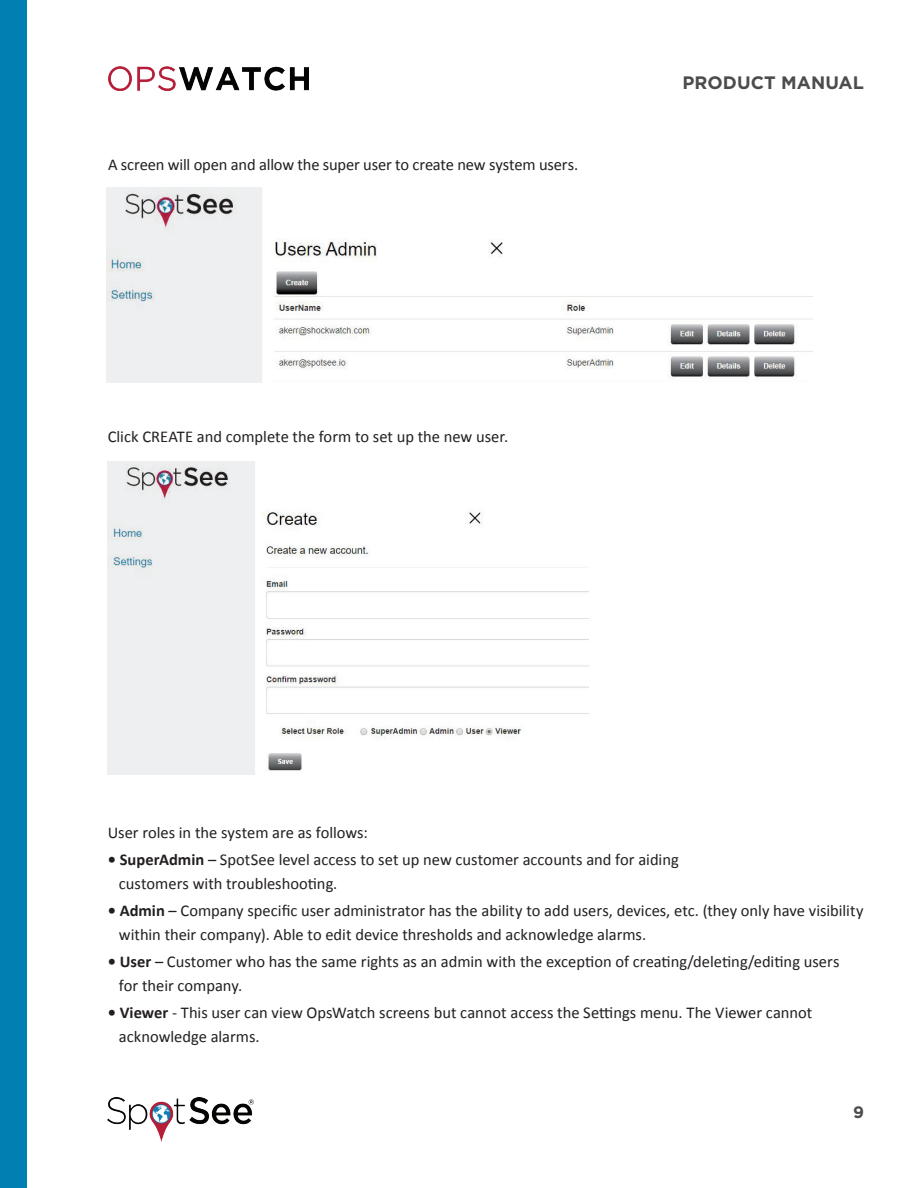
<style>
.page{position:relative;width:918px;height:1188px;background:#fff}
.page>*{position:absolute;margin:0;border:0;box-sizing:border-box;transform-origin:0 0}
.t1{font:700 18px "Gotham";letter-spacing:.005em;color:#4d4b4d}
.t2{font:16.5px/24px "Calibri";color:#231f20}
.t3{font:700 16.5px "Gotham";color:#4d4b4d}
.s1{font-weight:700}
</style>
<div class="page">
<img style="left:108px;top:1097px;width:145px;height:44px">
<div style="left:248px;top:1098px;width:8px;height:7px;background:#fff"></div>
<svg style="left:249px;top:1099px;width:5px;height:6px"></svg>
<div style="left:0;top:0;width:27px;height:1188px;background:#007fb2"></div>
<img style="left:108px;top:66px;width:201px;height:25px">
<img style="left:106px;top:188px;width:707px;height:194px">
<img style="left:108px;top:461px;width:480px;height:313px">
<p class="t2" style="left:108px;top:152px;width:472px">A screen will open and allow the super user to create new system users.</p>
<p class="t2" style="left:108px;top:424px;width:402px">Click CREATE and complete the form to set up the new user.</p>
<p class="t1" style="left:682px;top:72px;width:183px">PRODUCT MANUAL</p>
<p class="t2" style="left:108px;top:821px;width:262px">User roles in the system are as follows:</p>
<p class="t2" style="left:119px;top:848px;width:561px;text-indent:-11px"><span class="s1">• SuperAdmin</span> – SpotSee level access to set up new customer accounts and for aiding customers with troubleshooting.</p>
<p class="t2" style="left:119px;top:899px;width:746px;text-indent:-11px"><span class="s1">• Admin</span> – Company specific user administrator has the ability to add users, devices, etc. (they only have visibility within their company). Able to edit device thresholds and acknowledge alarms.</p>
<p class="t2" style="left:119px;top:950px;width:722px;text-indent:-11px"><span class="s1">• User</span> – Customer who has the same rights as an admin with the exception of creating/deleting/editing users for their company.</p>
<p class="t2" style="left:119px;top:1001px;width:695px;text-indent:-11px"><span class="s1">• Viewer</span> - This user can view OpsWatch screens but cannot access the Settings menu. The Viewer cannot acknowledge alarms.</p>
<p class="t3" style="left:853px;top:1103px;width:12px">9</p>
</div>
